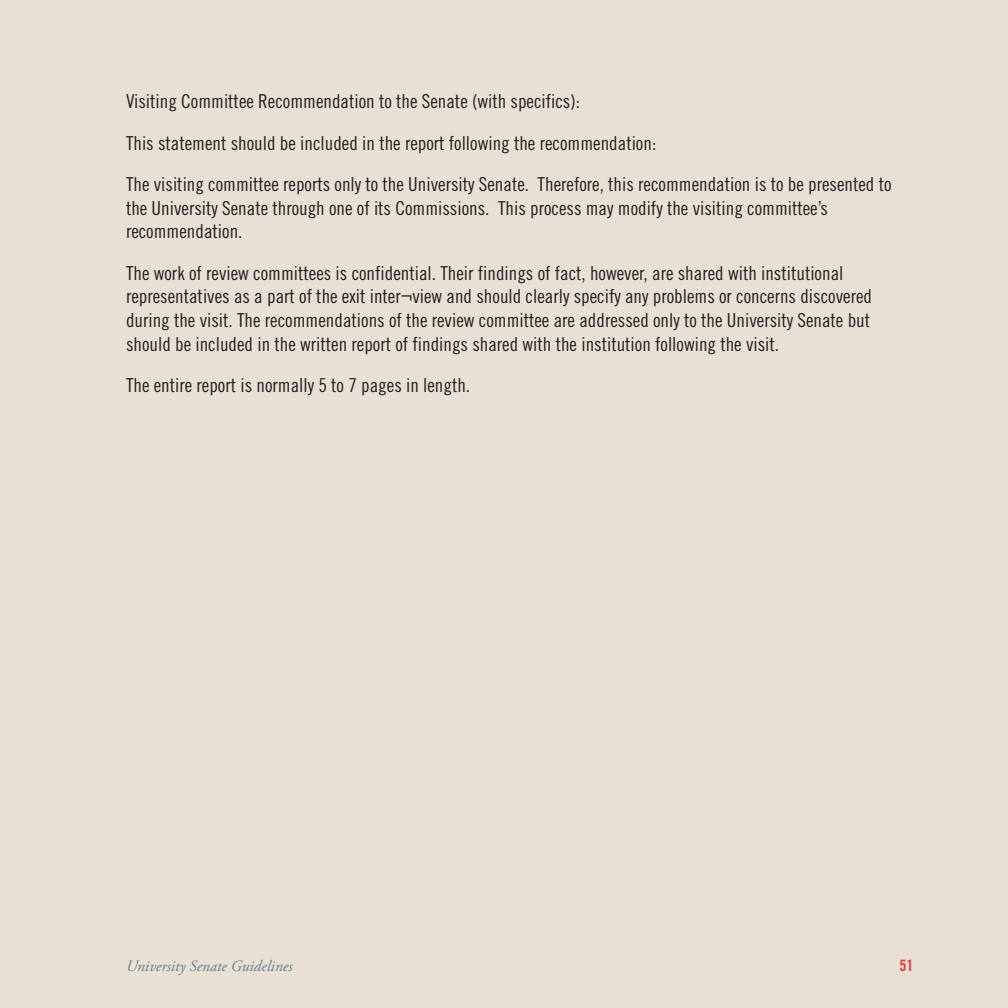
<style>
.page{position:relative;width:1008px;height:1008px;background:#e8e0d5}
.page>*{position:absolute;margin:0;border:0;box-sizing:border-box;transform-origin:0 0}
.t1{font:19.25px/23.8px "Trade Gothic Cond Eighteen";color:#231f20}
.t2{font:italic 15.75px "Adobe Garamond Pro";color:#66808e}
.t3{font:15.75px "Trade Gothic Bold Cond Twenty";color:#ee343d}
</style>
<div class="page">
<p class="t1" style="left:126px;top:81px;width:767px;line-height:41.3px">Visiting Committee Recommendation to the Senate (with specifics):<br>This statement should be included in the report following the recommendation:<br>The visiting committee reports only to the University Senate. Therefore, this recommendation is to be presented to</p>
<p class="t1" style="left:126px;top:196px;width:704px">the University Senate through one of its Commissions. This process may modify the visiting committee’s recommendation.</p>
<p class="t1" style="left:126px;top:261px;width:748px">The work of review committees is confidential. Their findings of fact, however, are shared with institutional representatives as a part of the exit inter¬view and should clearly specify any problems or concerns discovered during the visit. The recommendations of the review committee are addressed only to the University Senate but should be included in the written report of findings shared with the institution following the visit.</p>
<p class="t1" style="left:126px;top:373px;width:346px">The entire report is normally 5 to 7 pages in length.</p>
<p class="t2" style="left:126px;top:956px;width:168px">University Senate Guidelines</p>
<p class="t3" style="left:900px;top:955px;width:15px">51</p>
</div>
